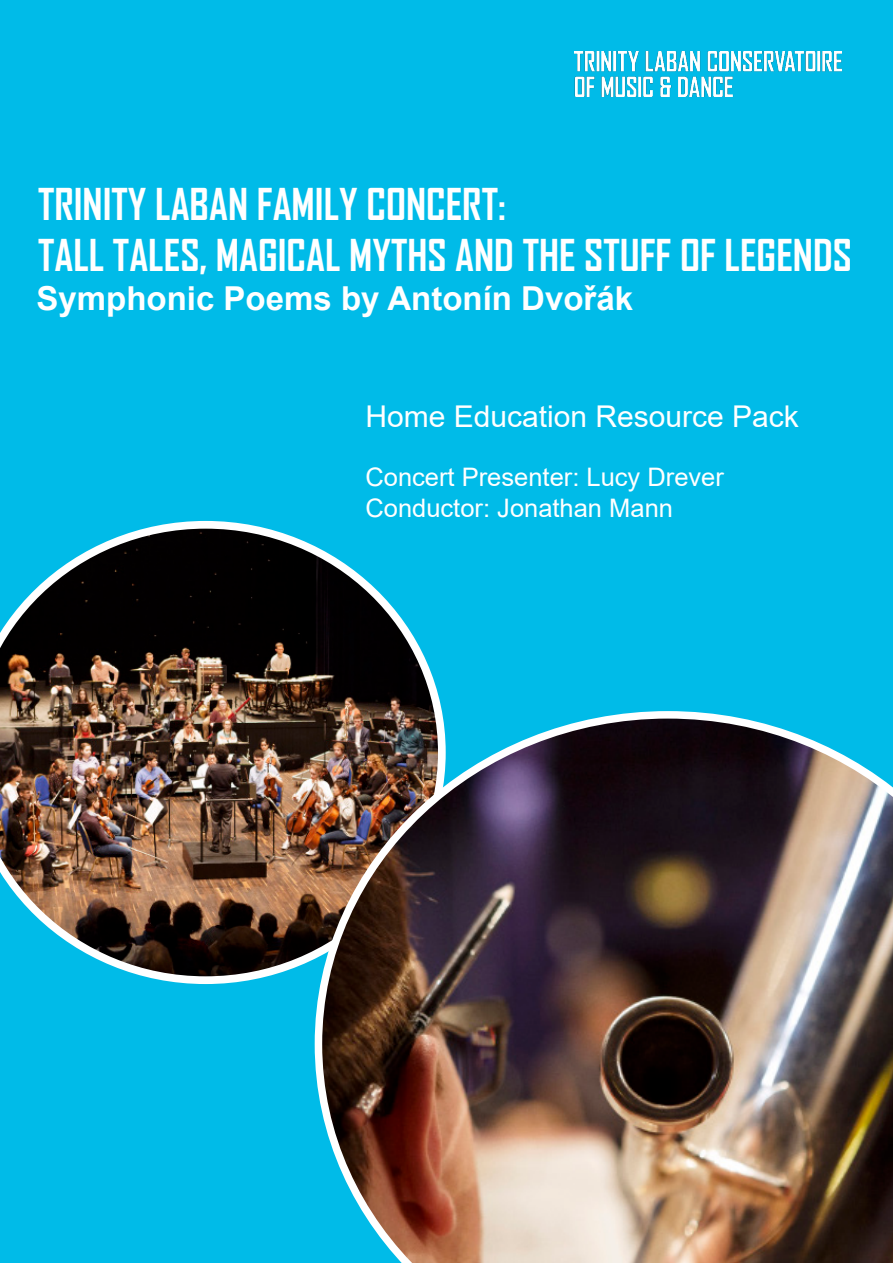
<style>
.page{position:relative;width:893px;height:1263px;background:#00bbe8}
.page>*{position:absolute;margin:0;border:0;box-sizing:border-box;transform-origin:0 0}
.t1{font:700 42px "Agency FB";color:#fff}
.t2{font:700 33px "Arial";color:#fff}
.t3{font:30px "Arial";color:#fff}
.t4{font:25.5px "Arial";color:#fff}
</style>
<div class="page">
<img style="left:0;top:521px;width:446px;height:463px">
<img style="left:315px;top:711px;width:578px;height:552px">
<p class="t1" style="left:38px;top:178px;width:469px">TRINITY LABAN FAMILY CONCERT:</p>
<p class="t1" style="left:38px;top:229px;width:815px">TALL TALES, MAGICAL MYTHS AND THE STUFF OF LEGENDS</p>
<p class="t2" style="left:37px;top:275px;width:598px">Symphonic Poems by Antonín Dvořák</p>
<p class="t3" style="left:365px;top:396px;width:435px">Home Education Resource Pack</p>
<p class="t4" style="left:365px;top:460px;width:360px">Concert Presenter: Lucy Drever</p>
<p class="t4" style="left:365px;top:490px;width:309px">Conductor: Jonathan Mann</p>
</div>
